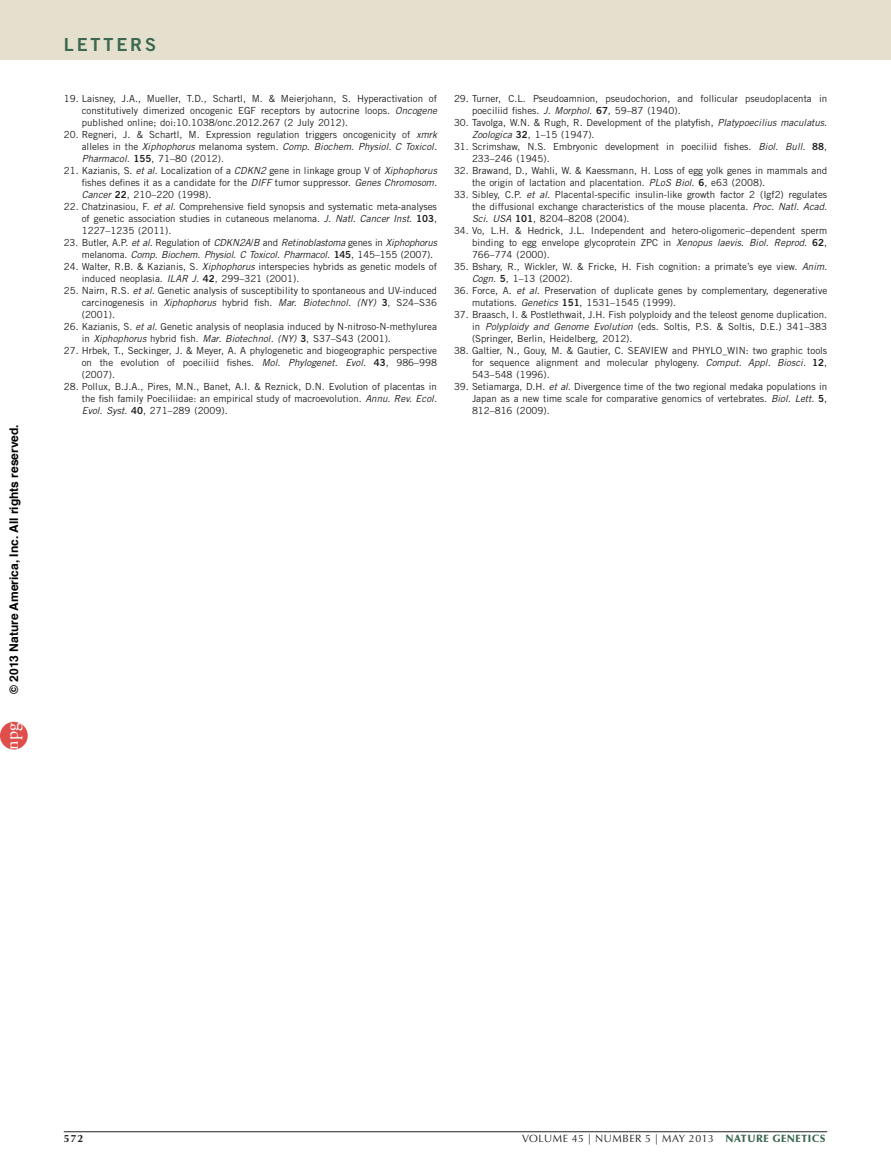
<style>
.page{position:relative;width:891px;height:1175px;background:#fff}
.page>*{position:absolute;margin:0;border:0;box-sizing:border-box;transform-origin:0 0}
.t1{font:18px "Trade Gothic LT Std Bd 2";letter-spacing:.16em;color:#3b684f}
.t2{font:18px "Adobe Garamond Pro";color:#fff}
.t3{font:700 12px "Helvetica";color:#000}
.t4{font:10.5px "Optima LT Std";letter-spacing:.05em;color:#231f20}
.t5{font:700 10.5px "Optima LT Std";color:#231f20}
.t6{font:9.75px/12px "Trade Gothic LT Std";color:#231f20;text-align:justify}
.t7{font:italic 9.75px/12px "Trade Gothic LT Std";letter-spacing:-.015em;color:#231f20}
.s1{font-style:italic}
.s2{font-family:"Trade Gothic LT Std Bd 2"}
.s3{font-style:normal}
.s4{font-family:"Trade Gothic LT Std Bd 2";font-style:normal}
.s5{font-weight:900;color:#3b684f}
</style>
<div class="page">
<hr style="left:64px;top:1131px;width:763px;height:1px;background:#231f20">
<div style="left:0;top:0;width:891px;height:60px;background:#e5e0ce"></div>
<div style="left:0;top:722px;width:28px;height:27px;background:#df4e4a;border-radius:50%"></div>
<p class="t3" style="left:4px;top:693px;width:271px;rotate:-90deg">© 2013 Nature America, Inc. All rights reserved.</p>
<h1 class="t2" style="left:1px;top:749px;width:28px;rotate:-90deg">npg</h1>
<h1 class="t1" style="left:64px;top:33px;width:94px">LETTERS</h1>
<p class="t6" style="left:82px;top:92px;width:357px;text-indent:-18px">19. Laisney, J.A., Mueller, T.D., Schartl, M. &amp; Meierjohann, S. Hyperactivation of constitutively dimerized oncogenic EGF receptors by autocrine loops. <span class="s1">Oncogene </span>published online; doi:10.1038/onc.2012.267 (2 July 2012).</p>
<p class="t6" style="left:82px;top:128px;width:357px;text-indent:-18px">20. Regneri, J. &amp; Schartl, M. Expression regulation triggers oncogenicity of <span class="s1">xmrk </span>alleles in the <span class="s1">Xiphophorus</span> melanoma system. <span class="s1">Comp. Biochem. Physiol. C Toxicol.<br>Pharmacol.</span> <span class="s2">155</span>, 71–80 (2012).</p>
<p class="t6" style="left:82px;top:164px;width:357px;text-indent:-18px">21. Kazianis, S. <span class="s1">et al.</span> Localization of a <span class="s1">CDKN2</span> gene in linkage group V of <span class="s1">Xiphophorus </span>fishes defines it as a candidate for the <span class="s1">DIFF</span> tumor suppressor. <span class="s1">Genes Chromosom.<br>Cancer</span> <span class="s2">22</span>, 210–220 (1998).</p>
<p class="t6" style="left:82px;top:200px;width:357px;text-indent:-18px">22. Chatzinasiou, F. <span class="s1">et al.</span> Comprehensive field synopsis and systematic meta-analyses of genetic association studies in cutaneous melanoma. <span class="s1">J. Natl. Cancer Inst.</span> <span class="s2">103</span>, 1227–1235 (2011).</p>
<p class="t7" style="left:82px;top:237px;width:357px;text-indent:-18px"><span class="s3">23. Butler, A.P.</span> et al. <span class="s3">Regulation of</span> CDKN2A<span class="s3">/</span>B <span class="s3">and</span> Retinoblastoma <span class="s3">genes in</span> Xiphophorus <span class="s3">melanoma.</span> Comp. Biochem. Physiol. C Toxicol. Pharmacol. <span class="s4">145</span><span class="s3">, 145–155 (2007).</span></p>
<p class="t6" style="left:82px;top:260px;width:357px;text-indent:-18px">24. Walter, R.B. &amp; Kazianis, S. <span class="s1">Xiphophorus</span> interspecies hybrids as genetic models of induced neoplasia. <span class="s1">ILAR J.</span> <span class="s2">42</span>, 299–321 (2001).</p>
<p class="t6" style="left:82px;top:284px;width:357px;text-indent:-18px">25. Nairn, R.S. <span class="s1">et al.</span> Genetic analysis of susceptibility to spontaneous and UV-induced carcinogenesis in <span class="s1">Xiphophorus</span> hybrid fish. <span class="s1">Mar. Biotechnol. (NY)</span> <span class="s2">3</span>, S24–S36 (2001).</p>
<p class="t6" style="left:82px;top:320px;width:357px;text-indent:-18px">26. Kazianis, S. <span class="s1">et al.</span> Genetic analysis of neoplasia induced by N-nitroso-N-methylurea in <span class="s1">Xiphophorus</span> hybrid fish. <span class="s1">Mar. Biotechnol. (NY)</span> <span class="s2">3</span>, S37–S43 (2001).</p>
<p class="t6" style="left:82px;top:344px;width:357px;text-indent:-18px">27. Hrbek, T., Seckinger, J. &amp; Meyer, A. A phylogenetic and biogeographic perspective on the evolution of poeciliid fishes. <span class="s1">Mol. Phylogenet. Evol.</span> <span class="s2">43</span>, 986–998 (2007).</p>
<p class="t6" style="left:82px;top:380px;width:357px;text-indent:-18px">28. Pollux, B.J.A., Pires, M.N., Banet, A.I. &amp; Reznick, D.N. Evolution of placentas in the fish family Poeciliidae: an empirical study of macroevolution. <span class="s1">Annu. Rev. Ecol.<br>Evol. Syst.</span> <span class="s2">40</span>, 271–289 (2009).</p>
<p class="t6" style="left:472px;top:92px;width:357px;text-indent:-18px">29. Turner, C.L. Pseudoamnion, pseudochorion, and follicular pseudoplacenta in poeciliid fishes. <span class="s1">J. Morphol.</span> <span class="s2">67</span>, 59–87 (1940).</p>
<p class="t6" style="left:472px;top:116px;width:357px;text-indent:-18px">30. Tavolga, W.N. &amp; Rugh, R. Development of the platyfish, <span class="s1">Platypoecilius maculatus</span>.<br><span class="s1">Zoologica</span> <span class="s2">32</span>, 1–15 (1947).</p>
<p class="t6" style="left:472px;top:140px;width:357px;text-indent:-18px">31. Scrimshaw, N.S. Embryonic development in poeciliid fishes. <span class="s1">Biol. Bull.</span> <span class="s2">88</span>,<br>233–246 (1945).</p>
<p class="t6" style="left:472px;top:164px;width:357px;text-indent:-18px">32. Brawand, D., Wahli, W. &amp; Kaessmann, H. Loss of egg yolk genes in mammals and the origin of lactation and placentation. <span class="s1">PLoS Biol.</span> <span class="s2">6</span>, e63 (2008).</p>
<p class="t6" style="left:472px;top:188px;width:357px;text-indent:-18px">33. Sibley, C.P. <span class="s1">et al.</span> Placental-specific insulin-like growth factor 2 (Igf2) regulates the diffusional exchange characteristics of the mouse placenta. <span class="s1">Proc. Natl. Acad.<br>Sci. USA</span> <span class="s2">101</span>, 8204–8208 (2004).</p>
<p class="t6" style="left:472px;top:224px;width:357px;text-indent:-18px">34. Vo, L.H. &amp; Hedrick, J.L. Independent and hetero-oligomeric–dependent sperm binding to egg envelope glycoprotein ZPC in <span class="s1">Xenopus laevis</span>. <span class="s1">Biol. Reprod.</span> <span class="s2">62</span>, 766–774 (2000).</p>
<p class="t6" style="left:472px;top:260px;width:357px;text-indent:-18px">35. Bshary, R., Wickler, W. &amp; Fricke, H. Fish cognition: a primate’s eye view. <span class="s1">Anim.<br>Cogn.</span> <span class="s2">5</span>, 1–13 (2002).</p>
<p class="t6" style="left:472px;top:284px;width:357px;text-indent:-18px">36. Force, A. <span class="s1">et al.</span> Preservation of duplicate genes by complementary, degenerative mutations. <span class="s1">Genetics</span> <span class="s2">151</span>, 1531–1545 (1999).</p>
<p class="t6" style="left:472px;top:308px;width:357px;text-indent:-18px">37. Braasch, I. &amp; Postlethwait, J.H. Fish polyploidy and the teleost genome duplication. in <span class="s1">Polyploidy and Genome Evolution</span> (eds. Soltis, P.S. &amp; Soltis, D.E.) 341–383 (Springer, Berlin, Heidelberg, 2012).</p>
<p class="t6" style="left:472px;top:344px;width:357px;text-indent:-18px">38. Galtier, N., Gouy, M. &amp; Gautier, C. SEAVIEW and PHYLO_WIN: two graphic tools for sequence alignment and molecular phylogeny. <span class="s1">Comput. Appl. Biosci.</span> <span class="s2">12</span>, 543–548 (1996).</p>
<p class="t6" style="left:472px;top:380px;width:357px;text-indent:-18px">39. Setiamarga, D.H. <span class="s1">et al.</span> Divergence time of the two regional medaka populations in Japan as a new time scale for comparative genomics of vertebrates. <span class="s1">Biol. Lett.</span> <span class="s2">5</span>, 812–816 (2009).</p>
<p class="t5" style="left:64px;top:1132px;width:21px">572</p>
<p class="t4" style="left:522px;top:1132px;width:305px">VOLUME 45 | NUMBER 5 | MAY 2013 <span class="s5">NATURE GENETICS</span></p>
</div>
